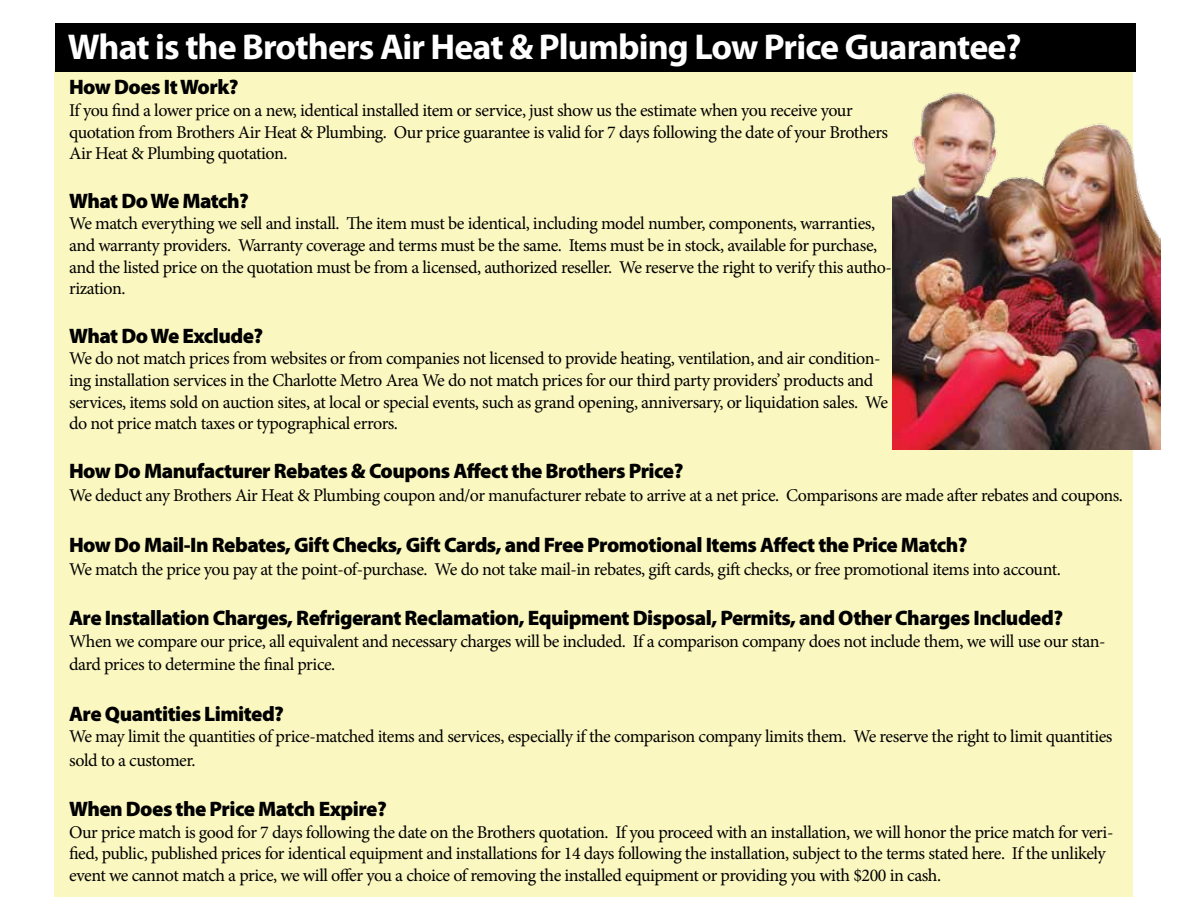
<style>
.page{position:relative;width:1188px;height:918px;background:#fff}
.page>*{position:absolute;margin:0;border:0;box-sizing:border-box;transform-origin:0 0}
.t1{font:700 36px "Myriad Pro";letter-spacing:-.025em;color:#fff}
.t2{font:900 21px "Myriad Pro";letter-spacing:-.025em;color:#000}
.t3{font:18px/21.6px "Minion Pro";letter-spacing:-.03em;color:#000}
</style>
<div class="page">
<div style="left:54px;top:69px;width:1078px;height:828px;background:#fbf7c0"></div>
<div style="left:55px;top:23px;width:1080px;height:48px;background:#000"></div>
<img style="left:893px;top:88px;width:267px;height:362px">
<h1 class="t1" style="left:68px;top:23px;width:955px">What is the Brothers Air Heat &amp; Plumbing Low Price Guarantee?</h1>
<p class="t2" style="left:69px;top:75px;width:171px">How Does It Work?</p>
<p class="t3" style="left:69px;top:100px;width:820px">If you find a lower price on a new, identical installed item or service, just show us the estimate when you receive your quotation from Brothers Air Heat &amp; Plumbing. Our price guarantee is valid for 7 days following the date of your Brothers<br>Air Heat &amp; Plumbing quotation.</p>
<p class="t2" style="left:69px;top:189px;width:181px">What Do We Match?</p>
<p class="t3" style="left:69px;top:213px;width:824px">We match everything we sell and install. The item must be identical, including model number, components, warranties, and warranty providers. Warranty coverage and terms must be the same. Items must be in stock, available for purchase, and the listed price on the quotation must be from a licensed, authorized reseller. We reserve the right to verify this autho&shy;rization.</p>
<p class="t2" style="left:69px;top:324px;width:196px">What Do We Exclude?</p>
<p class="t3" style="left:69px;top:348px;width:820px">We do not match prices from websites or from companies not licensed to provide heating, ventilation, and air condition&shy;ing installation services in the Charlotte Metro Area We do not match prices for our third party providers’ products and services, items sold on auction sites, at local or special events, such as grand opening, anniversary, or liquidation sales. We do not price match taxes or typographical errors.</p>
<p class="t2" style="left:69px;top:459px;width:616px">How Do Manufacturer Rebates &amp; Coupons Affect the Brothers Price?</p>
<p class="t3" style="left:69px;top:485px;width:1055px">We deduct any Brothers Air Heat &amp; Plumbing coupon and/or manufacturer rebate to arrive at a net price. Comparisons are made after rebates and coupons.</p>
<p class="t2" style="left:69px;top:533px;width:900px">How Do Mail-In Rebates, Gift Checks, Gift Cards, and Free Promotional Items Affect the Price Match?</p>
<p class="t3" style="left:69px;top:559px;width:993px">We match the price you pay at the point-of-purchase. We do not take mail-in rebates, gift cards, gift checks, or free promotional items into account.</p>
<p class="t2" style="left:69px;top:606px;width:995px">Are Installation Charges, Refrigerant Reclamation, Equipment Disposal, Permits, and Other Charges Included?</p>
<p class="t3" style="left:69px;top:630px;width:1038px;line-height:23.4px">When we compare our price, all equivalent and necessary charges will be included. If a comparison company does not include them, we will use our stan&shy;dard prices to determine the final price.</p>
<p class="t2" style="left:69px;top:702px;width:216px">Are Quantities Limited?</p>
<p class="t3" style="left:69px;top:725px;width:1045px;line-height:23.4px">We may limit the quantities of price-matched items and services, especially if the comparison company limits them. We reserve the right to limit quantities sold to a customer.</p>
<p class="t2" style="left:69px;top:797px;width:319px">When Does the Price Match Expire?</p>
<p class="t3" style="left:69px;top:821px;width:1046px">Our price match is good for 7 days following the date on the Brothers quotation. If you proceed with an installation, we will honor the price match for veri&shy;fied, public, published prices for identical equipment and installations for 14 days following the installation, subject to the terms stated here. If the unlikely event we cannot match a price, we will offer you a choice of removing the installed equipment or providing you with $200 in cash.</p>
</div>
